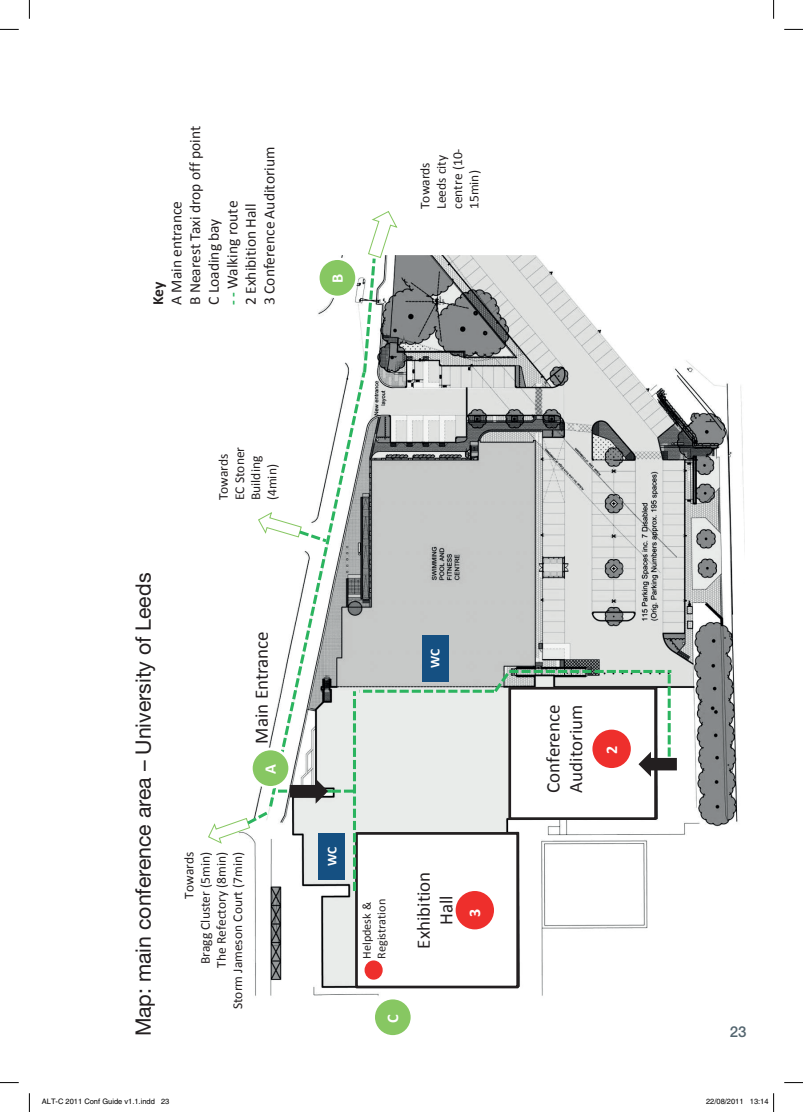
<style>
.page{position:relative;width:803px;height:1112px;background:#fff}
.page>*{position:absolute;margin:0;border:0;box-sizing:border-box;transform-origin:0 0}
.t1{font:21.25px "Helvetica Neue LT Std";color:#231f20}
.t2{font:19px/22.8px "Calibri";color:#231f20;text-align:center}
.t3{font:700 16.25px "Calibri";color:#fff}
.t4{font:15.5px/18.6px "Calibri";color:#231f20}
.t5{font:700 15.5px "Calibri";color:#231f20}
.t6{font:500 15px "Helvetica Neue LT Std";color:#52646e}
.t7{font:13.5px/16.2px "Calibri";color:#231f20}
.t8{font:700 13.5px "Calibri";color:#fff}
.t9{font:12.12px/14.6px "Calibri";letter-spacing:-.005em;color:#231f20}
.t10{font:7.5px "Helvetica";color:#000}
.s1{font-weight:700;color:#2bb45f}
</style>
<div class="page">
<img style="left:254px;top:255px;width:490px;height:741px">
<div style="left:356px;top:833px;width:162px;height:153px;background:#fff"></div>
<div style="left:355px;top:831px;width:164px;height:157px;border:3px solid #231f20"></div>
<div style="left:456px;top:890px;width:38px;height:39px;background:#ee2f2c;border-radius:50%"></div>
<div style="left:422px;top:635px;width:26px;height:46px;background:#155082"></div>
<div style="left:318px;top:258px;width:39px;height:39px;background:#87c762;border-radius:50%"></div>
<div style="left:317px;top:257px;width:41px;height:41px;border:3px solid #fff;border-radius:50%"></div>
<div style="left:374px;top:997px;width:38px;height:39px;background:#87c762;border-radius:50%"></div>
<div style="left:372px;top:996px;width:41px;height:41px;border:3px solid #fff;border-radius:50%"></div>
<div style="left:365px;top:960px;width:18px;height:19px;background:#ee2f2c;border-radius:50%"></div>
<svg style="left:267px;top:369px;width:101px;height:440px"></svg>
<div style="left:251px;top:748px;width:39px;height:39px;background:#87c762;border-radius:50%"></div>
<div style="left:250px;top:747px;width:41px;height:41px;border:3px solid #fff;border-radius:50%"></div>
<svg style="left:361px;top:211px;width:37px;height:165px"></svg>
<svg style="left:257px;top:510px;width:73px;height:34px"></svg>
<svg style="left:208px;top:808px;width:64px;height:36px"></svg>
<svg style="left:278px;top:667px;width:399px;height:223px"></svg>
<div style="left:136px;top:118px;width:143px;height:198px;background:#fff"></div>
<svg style="left:0;top:29px;width:19px;height:1px"></svg>
<svg style="left:784px;top:29px;width:19px;height:1px"></svg>
<svg style="left:0;top:1082px;width:19px;height:1px"></svg>
<svg style="left:784px;top:1082px;width:19px;height:1px"></svg>
<svg style="left:29px;top:0;width:1px;height:19px"></svg>
<svg style="left:29px;top:1093px;width:1px;height:18px"></svg>
<svg style="left:773px;top:0;width:1px;height:19px"></svg>
<svg style="left:773px;top:1093px;width:1px;height:18px"></svg>
<p class="t4" style="left:167px;top:305px;width:181px;rotate:-90deg">A Main entrance<br>B Nearest Taxi drop off point<br>C Loading bay</p>
<p class="t4" style="left:223px;top:305px;width:160px;rotate:-90deg"><span class="s1">- -</span> Walking route<br>2 Exhibition Hall<br>3 Conference Auditorium</p>
<p class="t5" style="left:148px;top:305px;width:25px;rotate:-90deg">Key</p>
<p class="t3" style="left:327px;top:282px;width:11px;rotate:-90deg">B</p>
<p class="t7" style="left:417px;top:209px;width:62px;rotate:-90deg">Towards<br>Leeds city centre (10-<br>15min)</p>
<p class="t7" style="left:215px;top:500px;width:55px;rotate:-90deg">Towards<br>EC Stoner<br>Building (4min)</p>
<h1 class="t1" style="left:131px;top:1036px;width:465px;rotate:-90deg">Map: main conference area – University of Leeds</h1>
<h2 class="t2" style="left:250px;top:743px;width:114px;rotate:-90deg">Main Entrance</h2>
<p class="t3" style="left:260px;top:774px;width:11px;rotate:-90deg">A</p>
<p class="t7" style="left:181px;top:1008px;width:159px;text-align:right;rotate:-90deg">Towards<br>Bragg Cluster (5min)<br>The Refectory (8min)<br>Storm Jameson Court (7min)</p>
<p class="t8" style="left:426px;top:667px;width:21px;rotate:-90deg">WC</p>
<p class="t8" style="left:323px;top:865px;width:21px;rotate:-90deg">WC</p>
<p class="t9" style="left:359px;top:958px;width:61px;rotate:-90deg">Helpdesk &amp;<br>Registration</p>
<h2 class="t2" style="left:412px;top:948px;width:78px;rotate:-90deg">Exhibition<br>Hall</h2>
<p class="t3" style="left:464px;top:916px;width:10px;rotate:-90deg">3</p>
<p class="t3" style="left:382px;top:1022px;width:10px;rotate:-90deg">C</p>
<h2 class="t2" style="left:542px;top:792px;width:89px;text-align:left;rotate:-90deg">Conference<br>Auditorium</h2>
<p class="t3" style="left:601px;top:754px;width:10px;rotate:-90deg">2</p>
<p class="t6" style="left:730px;top:1022px;width:18px">23</p>
<p class="t10" style="left:42px;top:1097px;width:129px">ALT-C 2011 Conf Guide v1.1.indd 23</p>
<p class="t10" style="left:706px;top:1097px;width:64px">22/08/2011 13:14</p>
</div>
